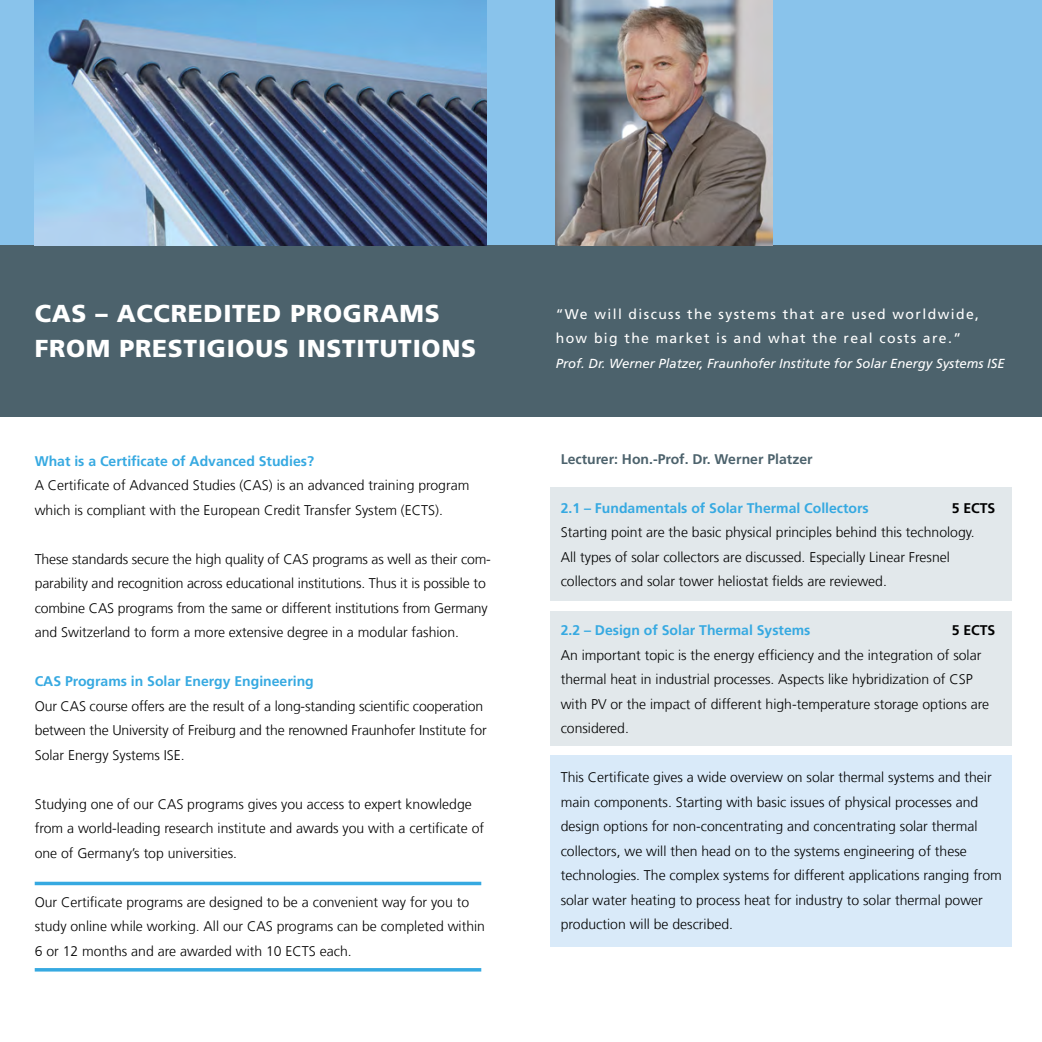
<style>
.page{position:relative;width:1042px;height:1042px;background:#fff}
.page>*{position:absolute;margin:0;border:0;box-sizing:border-box;transform-origin:0 0}
.t1{font:900 24.5px/35px "Frutiger LT Com";letter-spacing:.03em;color:#fff}
.t2{font:300 14px/24.5px "Frutiger LT Com";color:#000}
.t3{font:700 14px "Frutiger LT Com";color:#36a9e1}
.t4{font:14px/24.5px "Frutiger LT Com";letter-spacing:.1em;color:#fff}
.t5{font:700 14px "Frutiger LT Com";color:#4c626c}
.t6{font:700 14px "Frutiger LT Com";color:#000}
.t7{font:italic 13.12px "Frutiger LT Com";color:#fff}
</style>
<div class="page">
<div style="left:550px;top:488px;width:462px;height:113px;background:#e2e8eb"></div>
<div style="left:550px;top:611px;width:462px;height:135px;background:#e2e8eb"></div>
<div style="left:550px;top:756px;width:462px;height:191px;background:#d9eaf9"></div>
<div style="left:0;top:0;width:1042px;height:245px;background:#89c3eb"></div>
<div style="left:521px;top:245px;width:521px;height:172px;background:#4c626c"></div>
<div style="left:0;top:245px;width:521px;height:172px;background:#4c626c"></div>
<img style="left:556px;top:0;width:216px;height:245px">
<img style="left:35px;top:0;width:451px;height:245px">
<hr style="left:35px;top:968px;width:446px;height:3px;background:#36a9e1">
<hr style="left:35px;top:882px;width:446px;height:3px;background:#36a9e1">
<h1 class="t1" style="left:35px;top:296px;width:443px">CAS – ACCREDITED PROGRAMS<br>FROM PRESTIGIOUS INSTITUTIONS</h1>
<p class="t4" style="left:556px;top:302px;width:425px">“We will discuss the systems that are used worldwide, how big the market is and what the real costs are.”</p>
<p class="t7" style="left:556px;top:355px;width:450px">Prof. Dr. Werner Platzer, Fraunhofer Institute for Solar Energy Systems ISE</p>
<p class="t3" style="left:35px;top:453px;width:281px">What is a Certificate of Advanced Studies?</p>
<p class="t2" style="left:35px;top:473px;width:436px">A Certificate of Advanced Studies (CAS) is an advanced training program which is compliant with the European Credit Transfer System (ECTS).</p>
<p class="t2" style="left:35px;top:547px;width:458px">These standards secure the high quality of CAS programs as well as their com&shy;parability and recognition across educational institutions. Thus it is possible to combine CAS programs from the same or different institutions from Germany and Switzerland to form a more extensive degree in a modular fashion.</p>
<p class="t3" style="left:35px;top:673px;width:281px">CAS Programs in Solar Energy Engineering</p>
<p class="t2" style="left:35px;top:694px;width:453px">Our CAS course offers are the result of a long-standing scientific cooperation between the University of Freiburg and the renowned Fraunhofer Institute for<br>Solar Energy Systems ISE.</p>
<p class="t2" style="left:35px;top:792px;width:451px">Studying one of our CAS programs gives you access to expert knowledge from a world-leading research institute and awards you with a certificate of one of Germany’s top universities.</p>
<p class="t2" style="left:35px;top:890px;width:452px">Our Certificate programs are designed to be a convenient way for you to study online while working. All our CAS programs can be completed within<br>6 or 12 months and are awarded with 10 ECTS each.</p>
<p class="t5" style="left:561px;top:450px;width:253px">Lecturer: Hon.-Prof. Dr. Werner Platzer</p>
<p class="t3" style="left:561px;top:499px;width:310px">2.1 – Fundamentals of Solar Thermal Collectors</p>
<p class="t6" style="left:952px;top:499px;width:45px">5 ECTS</p>
<p class="t2" style="left:561px;top:520px;width:415px">Starting point are the basic physical principles behind this technology.<br>All types of solar collectors are discussed. Especially Linear Fresnel collectors and solar tower heliostat fields are reviewed.</p>
<p class="t3" style="left:561px;top:622px;width:251px">2.2 – Design of Solar Thermal Systems</p>
<p class="t6" style="left:952px;top:622px;width:45px">5 ECTS</p>
<p class="t2" style="left:561px;top:643px;width:430px">An important topic is the energy efficiency and the integration of solar thermal heat in industrial processes. Aspects like hybridization of CSP with PV or the impact of different high-temperature storage options are considered.</p>
<p class="t2" style="left:561px;top:765px;width:443px">This Certificate gives a wide overview on solar thermal systems and their main components. Starting with basic issues of physical processes and design options for non-concentrating and concentrating solar thermal collectors, we will then head on to the systems engineering of these technologies. The complex systems for different applications ranging from solar water heating to process heat for industry to solar thermal power production will be described.</p>
</div>
